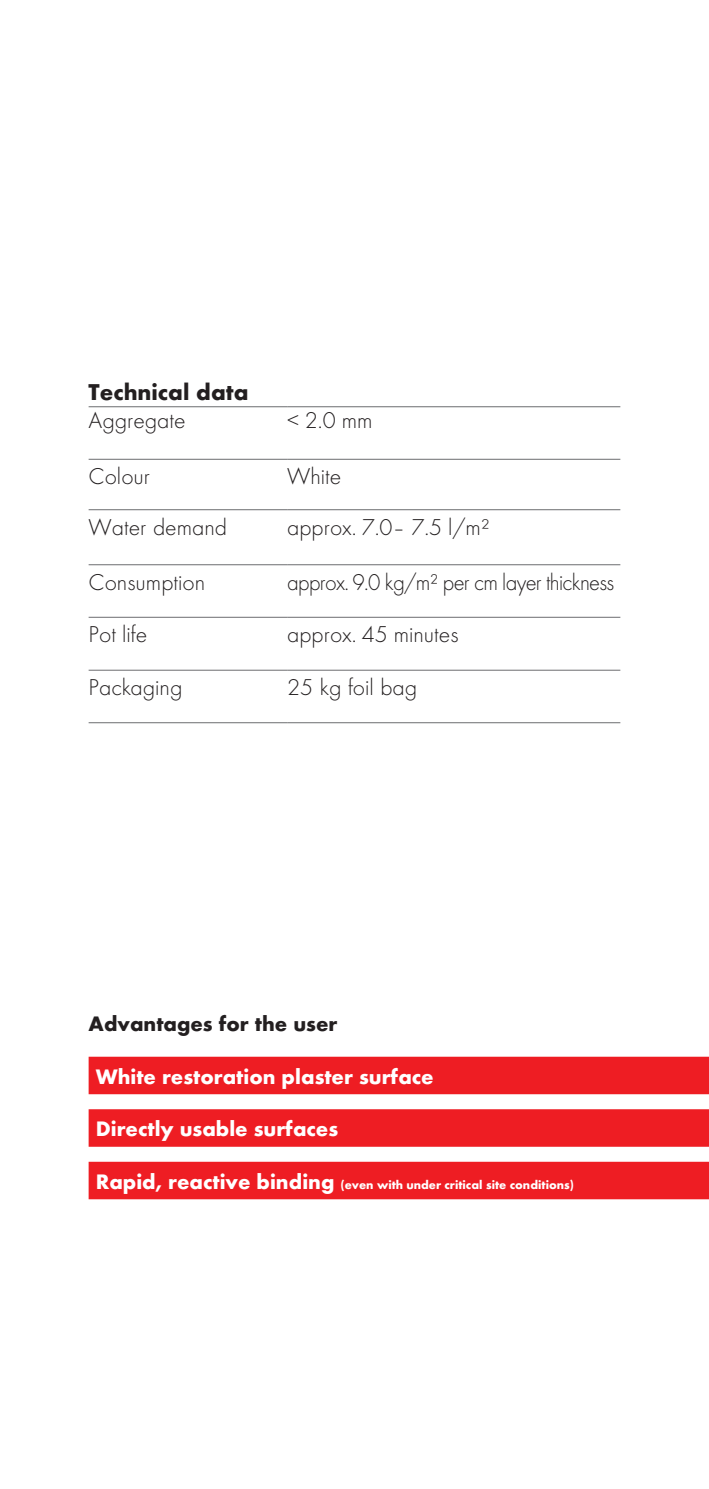
<style>
.page{position:relative;width:709px;height:1489px;background:#fff}
.page>*{position:absolute;margin:0;border:0;box-sizing:border-box;transform-origin:0 0}
.t1{font:300 23.75px "Futura TOT";color:#231f20}
.t2{font:300 23.75px "Futura TOT";letter-spacing:-.03em;color:#231f20;scale:.95 1}
.t3{font:700 23.75px "Futura TOT";color:#231f20}
.t4{font:700 21.75px "Futura TOT";color:#fff}
.t5{font:700 21.75px "Futura TOT";color:#231f20}
.t6{font:700 12.5px "Futura TOT";color:#fff}
.s1{font-size:21.75px}
</style>
<div class="page">
<hr style="left:89px;top:406px;width:198px;height:1px;background:#6c6d70">
<hr style="left:287px;top:406px;width:333px;height:1px;background:#6c6d70">
<hr style="left:89px;top:459px;width:198px;height:1px;background:#6c6d70">
<hr style="left:287px;top:459px;width:333px;height:1px;background:#6c6d70">
<hr style="left:89px;top:509px;width:198px;height:1px;background:#6c6d70">
<hr style="left:287px;top:509px;width:333px;height:1px;background:#6c6d70">
<hr style="left:89px;top:564px;width:198px;height:1px;background:#6c6d70">
<hr style="left:287px;top:564px;width:333px;height:1px;background:#6c6d70">
<hr style="left:89px;top:669px;width:198px;height:1px;background:#6c6d70">
<hr style="left:287px;top:669px;width:333px;height:1px;background:#6c6d70">
<hr style="left:89px;top:722px;width:198px;height:1px;background:#6c6d70">
<hr style="left:287px;top:722px;width:333px;height:1px;background:#6c6d70">
<hr style="left:89px;top:616px;width:198px;height:1px;background:#6c6d70">
<hr style="left:287px;top:616px;width:333px;height:1px;background:#6c6d70">
<div style="left:89px;top:1056px;width:620px;height:38px;background:#ee1d23"></div>
<div style="left:89px;top:1109px;width:620px;height:37px;background:#ee1d23"></div>
<div style="left:89px;top:1161px;width:620px;height:38px;background:#ee1d23"></div>
<p class="t3" style="left:89px;top:377px;width:161px">Technical data</p>
<p class="t1" style="left:89px;top:407px;width:98px">Aggregate</p>
<p class="t1" style="left:287px;top:407px;width:87px">&lt; 2.0 mm</p>
<p class="t1" style="left:89px;top:463px;width:63px">Colour</p>
<p class="t1" style="left:287px;top:463px;width:56px">White</p>
<p class="t1" style="left:89px;top:513px;width:140px">Water demand</p>
<p class="t1" style="left:287px;top:513px;width:204px">approx. 7.0– 7.5 l/m²</p>
<p class="t1" style="left:89px;top:568px;width:118px">Consumption</p>
<p class="t2" style="left:287px;top:568px;width:346px">approx. 9.0 kg/m² per cm layer thickness</p>
<p class="t1" style="left:89px;top:621px;width:60px">Pot life</p>
<p class="t1" style="left:287px;top:621px;width:173px">approx. 45 minutes</p>
<p class="t1" style="left:89px;top:673px;width:95px">Packaging</p>
<p class="t1" style="left:287px;top:673px;width:132px">25 kg foil bag</p>
<p class="t5" style="left:89px;top:1010px;width:250px">Advantages for the user</p>
<p class="t4" style="left:96px;top:1062px;width:339px">White restoration plaster surface</p>
<p class="t4" style="left:96px;top:1115px;width:244px">Directly usable surfaces</p>
<p class="t6" style="left:96px;top:1176px;width:480px"><span class="s1">Rapid, reactive binding</span> (even with under critical site conditions)</p>
</div>
